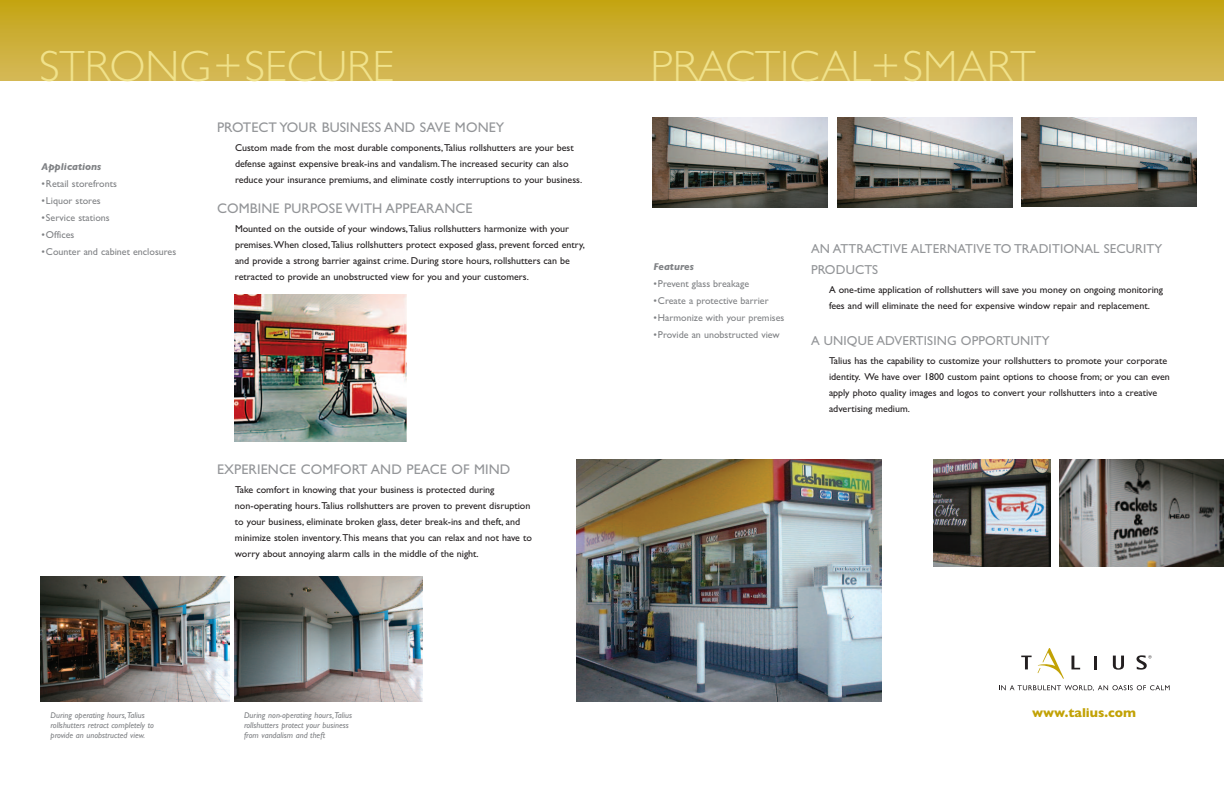
<style>
.page{position:relative;width:1224px;height:792px;background:#fff}
.page>*{position:absolute;margin:0;border:0;box-sizing:border-box;transform-origin:0 0}
.t1{font:300 44px "Gill Sans";color:#f0e28b}
.t2{font:14px "Gill Sans";letter-spacing:.01em;color:#939598}
.t3{font:13px/21px "Gill Sans";letter-spacing:.01em;color:#939598}
.t4{font:700 13px "Gill Sans";color:#c2a205}
.t5{font:10px/16px "Gill Sans";color:#231f20}
.t6{font:10px "Gill Sans";color:#808285}
.t7{font:italic 700 10px "Gill Sans";color:#808285}
.t8{font:italic 8.5px/10px "Gill Sans";color:#808285}
</style>
<div class="page">
<div style="left:0;top:0;width:1224px;height:81px;background:linear-gradient(to bottom,#c4a413,#d5b959)"></div>
<img style="left:40px;top:576px;width:190px;height:126px">
<img style="left:234px;top:576px;width:189px;height:126px">
<img style="left:234px;top:294px;width:172px;height:148px">
<img style="left:652px;top:117px;width:176px;height:90px">
<img style="left:837px;top:117px;width:175px;height:90px">
<img style="left:1022px;top:117px;width:175px;height:90px">
<svg style="left:999px;top:685px;width:171px;height:6px"></svg>
<svg style="left:1071px;top:656px;width:9px;height:13px"></svg>
<svg style="left:1094px;top:656px;width:3px;height:13px"></svg>
<svg style="left:1113px;top:656px;width:11px;height:14px"></svg>
<svg style="left:1021px;top:648px;width:43px;height:31px"></svg>
<svg style="left:1137px;top:655px;width:15px;height:15px"></svg>
<img style="left:1060px;top:459px;width:164px;height:108px">
<img style="left:934px;top:459px;width:117px;height:108px">
<img style="left:576px;top:459px;width:306px;height:243px">
<h1 class="t1" style="left:39px;top:41px;width:357px">STRONG+SECURE</h1>
<p class="t7" style="left:42px;top:161px;width:61px">Applications</p>
<p class="t6" style="left:41px;top:178px;width:77px">•Retail storefronts</p>
<p class="t6" style="left:41px;top:195px;width:61px">•Liquor stores</p>
<p class="t6" style="left:41px;top:212px;width:70px">•Service stations</p>
<p class="t6" style="left:41px;top:229px;width:34px">•Offices</p>
<p class="t6" style="left:41px;top:246px;width:136px">•Counter and cabinet enclosures</p>
<h2 class="t2" style="left:217px;top:119px;width:289px">PROTECT YOUR BUSINESS AND SAVE MONEY</h2>
<p class="t5" style="left:235px;top:140px;width:349px">Custom made from the most durable components,Talius rollshutters are your best defense against expensive break-ins and vandalism.The increased security can also reduce your insurance premiums, and eliminate costly interruptions to your business.</p>
<h2 class="t2" style="left:217px;top:200px;width:257px">COMBINE PURPOSE WITH APPEARANCE</h2>
<p class="t5" style="left:235px;top:221px;width:351px">Mounted on the outside of your windows,Talius rollshutters harmonize with your premises.When closed,Talius rollshutters protect exposed glass, prevent forced entry, and provide a strong barrier against crime. During store hours, rollshutters can be retracted to provide an unobstructed view for you and your customers.</p>
<h2 class="t2" style="left:217px;top:461px;width:295px">EXPERIENCE COMFORT AND PEACE OF MIND</h2>
<p class="t5" style="left:235px;top:482px;width:298px">Take comfort in knowing that your business is protected during non-operating hours.Talius rollshutters are proven to prevent disruption to your business, eliminate broken glass, deter break-ins and theft, and minimize stolen inventory.This means that you can relax and not have to worry about annoying alarm calls in the middle of the night.</p>
<h1 class="t1" style="left:650px;top:41px;width:387px">PRACTICAL+SMART</h1>
<p class="t7" style="left:654px;top:261px;width:42px">Features</p>
<p class="t6" style="left:654px;top:278px;width:97px">•Prevent glass breakage</p>
<p class="t6" style="left:654px;top:295px;width:117px">•Create a protective barrier</p>
<p class="t6" style="left:654px;top:312px;width:132px">•Harmonize with your premises</p>
<p class="t6" style="left:654px;top:329px;width:128px">•Provide an unobstructed view</p>
<h3 class="t3" style="left:811px;top:238px;width:353px">AN ATTRACTIVE ALTERNATIVE TO TRADITIONAL SECURITY<br>PRODUCTS</h3>
<p class="t5" style="left:829px;top:282px;width:336px">A one-time application of rollshutters will save you money on ongoing monitoring fees and will eliminate the need for expensive window repair and replacement.</p>
<h3 class="t3" style="left:811px;top:330px;width:240px">A UNIQUE ADVERTISING OPPORTUNITY</h3>
<p class="t5" style="left:829px;top:353px;width:342px">Talius has the capability to customize your rollshutters to promote your corporate identity. We have over 1800 custom paint options to choose from; or you can even apply photo quality images and logos to convert your rollshutters into a creative advertising medium.</p>
<p class="t8" style="left:50px;top:710px;width:96px">During operating hours,Talius</p>
<h3 class="t4" style="left:1032px;top:705px;width:105px">www.talius.com</h3>
<p class="t8" style="left:51px;top:720px;width:105px">rollshutters retract completely to provide an unobstructed view.</p>
<p class="t8" style="left:244px;top:710px;width:110px">During non-operating hours,Talius rollshutters protect your business from vandalism and theft</p>
</div>
